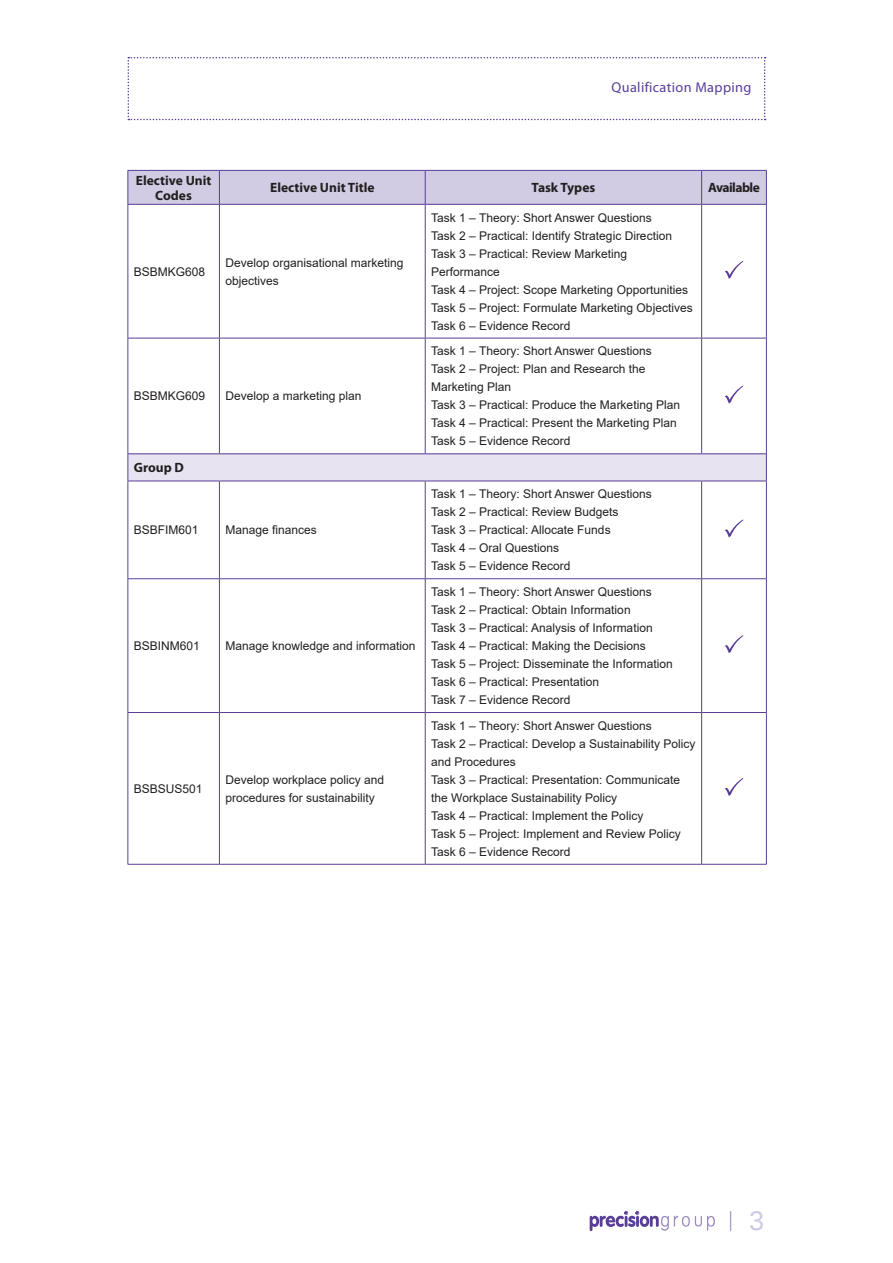
<style>
.page{position:relative;width:893px;height:1263px;background:#fff}
.page>*{position:absolute;margin:0;border:0;box-sizing:border-box;transform-origin:0 0}
.t1{font:27px "Liberation Sans";color:#d0cae4}
.t2{font:14.25px "Myriad Pro";letter-spacing:.025em;color:#593e99}
.t3{font:700 13.5px/15px "Myriad Pro";color:#231f20;text-align:center}
.t4{font:700 13.5px "Myriad Pro";letter-spacing:-.04em;color:#231f20}
.t5{font:12px/18px "Arial";color:#231f20}
</style>
<div class="page">
<svg style="left:730px;top:1211px;width:1px;height:20px"></svg>
<svg style="left:590px;top:1211px;width:125px;height:20px"></svg>
<svg style="left:128px;top:57px;width:638px;height:63px"></svg>
<div style="left:129px;top:171px;width:637px;height:33px;background:#d1cbe4"></div>
<hr style="left:128px;top:171px;width:1px;height:33px;background:#593e99">
<hr style="left:128px;top:170px;width:91px;height:1px;background:#593e99">
<hr style="left:219px;top:171px;width:1px;height:33px;background:#593e99">
<hr style="left:219px;top:170px;width:206px;height:1px;background:#593e99">
<hr style="left:425px;top:171px;width:1px;height:33px;background:#593e99">
<hr style="left:425px;top:170px;width:277px;height:1px;background:#593e99">
<hr style="left:701px;top:171px;width:1px;height:33px;background:#593e99">
<hr style="left:702px;top:170px;width:65px;height:1px;background:#593e99">
<hr style="left:766px;top:171px;width:1px;height:33px;background:#593e99">
<div style="left:128px;top:454px;width:638px;height:27px;background:#e7e3f1"></div>
<hr style="left:128px;top:205px;width:1px;height:133px;background:#593e99">
<hr style="left:128px;top:338px;width:1px;height:115px;background:#593e99">
<hr style="left:128px;top:481px;width:1px;height:97px;background:#593e99">
<hr style="left:128px;top:579px;width:1px;height:133px;background:#593e99">
<hr style="left:128px;top:713px;width:1px;height:151px;background:#593e99">
<hr style="left:128px;top:204px;width:91px;height:1px;background:#593e99">
<hr style="left:128px;top:338px;width:91px;height:1px;background:#593e99">
<hr style="left:128px;top:578px;width:91px;height:1px;background:#593e99">
<hr style="left:128px;top:712px;width:91px;height:1px;background:#593e99">
<hr style="left:128px;top:864px;width:91px;height:1px;background:#593e99">
<hr style="left:219px;top:205px;width:1px;height:133px;background:#593e99">
<hr style="left:219px;top:338px;width:1px;height:115px;background:#593e99">
<hr style="left:219px;top:481px;width:1px;height:97px;background:#593e99">
<hr style="left:219px;top:579px;width:1px;height:133px;background:#593e99">
<hr style="left:219px;top:713px;width:1px;height:151px;background:#593e99">
<hr style="left:425px;top:205px;width:1px;height:133px;background:#593e99">
<hr style="left:701px;top:205px;width:1px;height:133px;background:#593e99">
<hr style="left:766px;top:205px;width:1px;height:133px;background:#593e99">
<hr style="left:425px;top:338px;width:1px;height:115px;background:#593e99">
<hr style="left:701px;top:338px;width:1px;height:115px;background:#593e99">
<hr style="left:766px;top:338px;width:1px;height:115px;background:#593e99">
<hr style="left:425px;top:481px;width:1px;height:97px;background:#593e99">
<hr style="left:701px;top:481px;width:1px;height:97px;background:#593e99">
<hr style="left:766px;top:481px;width:1px;height:97px;background:#593e99">
<hr style="left:425px;top:579px;width:1px;height:133px;background:#593e99">
<hr style="left:701px;top:579px;width:1px;height:133px;background:#593e99">
<hr style="left:766px;top:579px;width:1px;height:133px;background:#593e99">
<hr style="left:425px;top:713px;width:1px;height:151px;background:#593e99">
<hr style="left:701px;top:713px;width:1px;height:151px;background:#593e99">
<hr style="left:766px;top:713px;width:1px;height:151px;background:#593e99">
<hr style="left:219px;top:204px;width:206px;height:1px;background:#593e99">
<hr style="left:425px;top:204px;width:277px;height:1px;background:#593e99">
<hr style="left:702px;top:204px;width:65px;height:1px;background:#593e99">
<hr style="left:219px;top:338px;width:206px;height:1px;background:#593e99">
<hr style="left:425px;top:338px;width:277px;height:1px;background:#593e99">
<hr style="left:702px;top:338px;width:65px;height:1px;background:#593e99">
<hr style="left:219px;top:578px;width:206px;height:1px;background:#593e99">
<hr style="left:425px;top:578px;width:277px;height:1px;background:#593e99">
<hr style="left:702px;top:578px;width:65px;height:1px;background:#593e99">
<hr style="left:219px;top:712px;width:206px;height:1px;background:#593e99">
<hr style="left:425px;top:712px;width:277px;height:1px;background:#593e99">
<hr style="left:702px;top:712px;width:65px;height:1px;background:#593e99">
<hr style="left:219px;top:864px;width:206px;height:1px;background:#593e99">
<hr style="left:425px;top:864px;width:277px;height:1px;background:#593e99">
<hr style="left:702px;top:864px;width:65px;height:1px;background:#593e99">
<svg style="left:128px;top:454px;width:1px;height:27px"></svg>
<hr style="left:128px;top:453px;width:91px;height:1px;background:#593e99">
<hr style="left:219px;top:453px;width:206px;height:1px;background:#593e99">
<hr style="left:425px;top:453px;width:277px;height:1px;background:#593e99">
<hr style="left:702px;top:453px;width:65px;height:1px;background:#593e99">
<svg style="left:766px;top:454px;width:1px;height:27px"></svg>
<hr style="left:128px;top:481px;width:91px;height:1px;background:#593e99">
<hr style="left:219px;top:481px;width:206px;height:1px;background:#593e99">
<hr style="left:425px;top:481px;width:277px;height:1px;background:#593e99">
<hr style="left:702px;top:481px;width:65px;height:1px;background:#593e99">
<svg style="left:725px;top:261px;width:18px;height:18px"></svg>
<svg style="left:725px;top:385px;width:18px;height:19px"></svg>
<svg style="left:725px;top:519px;width:18px;height:18px"></svg>
<svg style="left:725px;top:635px;width:18px;height:18px"></svg>
<svg style="left:725px;top:778px;width:18px;height:18px"></svg>
<p class="t2" style="left:612px;top:79px;width:141px">Qualification Mapping</p>
<p class="t3" style="left:136px;top:172px;width:77px">Elective Unit<br>Codes</p>
<p class="t3" style="left:270px;top:180px;width:106px">Elective Unit Title</p>
<p class="t3" style="left:531px;top:180px;width:65px">Task Types</p>
<p class="t4" style="left:708px;top:179px;width:53px">Available</p>
<p class="t5" style="left:134px;top:262px;width:73px">BSBMKG608</p>
<p class="t5" style="left:225px;top:253px;width:180px">Develop organisational marketing objectives</p>
<p class="t5" style="left:134px;top:387px;width:73px">BSBMKG609</p>
<p class="t5" style="left:225px;top:387px;width:138px">Develop a marketing plan</p>
<p class="t3" style="left:134px;top:460px;width:52px">Group D</p>
<p class="t5" style="left:134px;top:521px;width:66px">BSBFIM601</p>
<p class="t5" style="left:225px;top:521px;width:93px">Manage finances</p>
<p class="t5" style="left:134px;top:637px;width:68px">BSBINM601</p>
<p class="t5" style="left:225px;top:637px;width:192px">Manage knowledge and information</p>
<p class="t5" style="left:134px;top:779px;width:70px">BSBSUS501</p>
<p class="t5" style="left:225px;top:770px;width:160px">Develop workplace policy and procedures for sustainability</p>
<p class="t5" style="left:431px;top:208px;width:263px">Task 1 – Theory: Short Answer Questions<br>Task 2 – Practical: Identify Strategic Direction Task 3 – Practical: Review Marketing Performance<br>Task 4 – Project: Scope Marketing Opportunities Task 5 – Project: Formulate Marketing Objectives Task 6 – Evidence Record</p>
<p class="t5" style="left:431px;top:342px;width:250px">Task 1 – Theory: Short Answer Questions<br>Task 2 – Project: Plan and Research the Marketing Plan<br>Task 3 – Practical: Produce the Marketing Plan Task 4 – Practical: Present the Marketing Plan Task 5 – Evidence Record</p>
<p class="t5" style="left:431px;top:485px;width:222px">Task 1 – Theory: Short Answer Questions<br>Task 2 – Practical: Review Budgets<br>Task 3 – Practical: Allocate Funds<br>Task 4 – Oral Questions<br>Task 5 – Evidence Record</p>
<p class="t5" style="left:431px;top:583px;width:243px">Task 1 – Theory: Short Answer Questions Task 2 – Practical: Obtain Information<br>Task 3 – Practical: Analysis of Information Task 4 – Practical: Making the Decisions Task 5 – Project: Disseminate the Information Task 6 – Practical: Presentation<br>Task 7 – Evidence Record</p>
<p class="t5" style="left:431px;top:716px;width:266px">Task 1 – Theory: Short Answer Questions<br>Task 2 – Practical: Develop a Sustainability Policy and Procedures<br>Task 3 – Practical: Presentation: Communicate the Workplace Sustainability Policy<br>Task 4 – Practical: Implement the Policy<br>Task 5 – Project: Implement and Review Policy Task 6 – Evidence Record</p>
<p class="t1" style="left:749px;top:1205px;width:17px">3</p>
</div>
